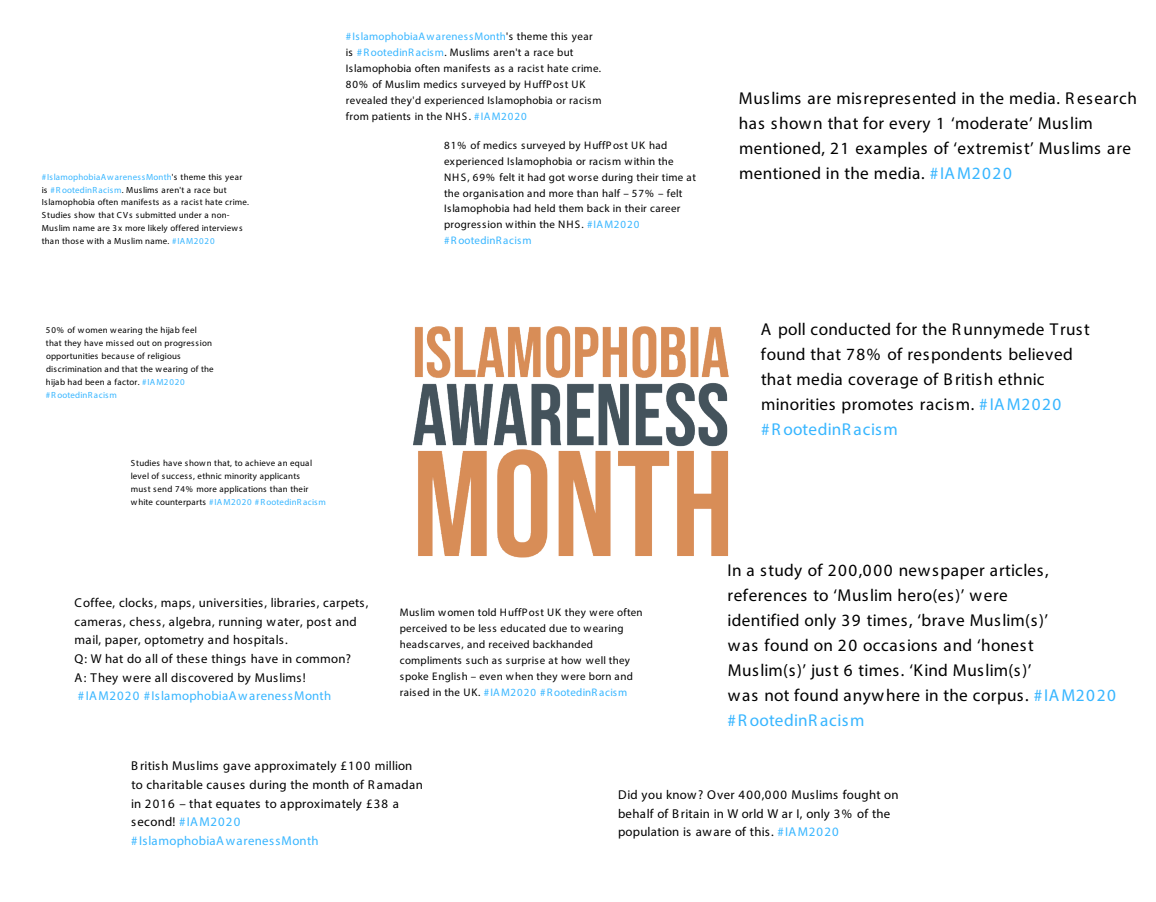
<style>
.page{position:relative;width:1156px;height:902px;background:#fff}
.page>*{position:absolute;margin:0;border:0;box-sizing:border-box;transform-origin:0 0}
.t1{font:17.2px/25px "Myriad Pro";letter-spacing:.025em;color:#000}
.t2{font:12.8px/18.7px "Myriad Pro";letter-spacing:.025em;color:#000}
.t3{font:12.8px "Myriad Pro";letter-spacing:.03em;color:#38b6ff}
.t4{font:11px/16px "Myriad Pro";letter-spacing:.03em;color:#000}
.t5{font:8.9px/13px "Myriad Pro";letter-spacing:.02em;color:#000}
.s1{color:#38b6ff}
</style>
<div class="page">
<img style="left:413px;top:326px;width:316px;height:232px">
<p class="t5" style="left:42px;top:170px;width:209px"><span class="s1">#IslamophobiaAwarenessMonth</span>'s theme this year is <span class="s1">#R ootedinR acism</span>. Muslims aren't a race but Islamophobia often manifests as a racist hate crime.<br>Studies show that CVs submitted under a non-Muslim name are 3x more likely offered interviews than those with a Muslim name. <span class="s1">#IAM2020</span></p>
<p class="t4" style="left:346px;top:28px;width:257px"><span class="s1">#IslamophobiaAwarenessMonth</span>'s theme this year is <span class="s1">#R ootedinR acism</span>. Muslims aren't a race but Islamophobia often manifests as a racist hate crime.<br>80% of Muslim medics surveyed by HuffPost UK revealed they'd experienced Islamophobia or racism from patients in the NHS. <span class="s1">#IAM2020</span></p>
<p class="t4" style="left:444px;top:137px;width:253px">81% of medics surveyed by HuffPost UK had experienced Islamophobia or racism within the NHS, 69% felt it had got worse during their time at the organisation and more than half – 57% – felt Islamophobia had held them back in their career progression within the NHS. <span class="s1">#IAM2020<br>#R ootedinR acism</span></p>
<p class="t5" style="left:46px;top:323px;width:169px">50% of women wearing the hijab feel that they have missed out on progression opportunities because of religious discrimination and that the wearing of the hijab had been a factor. <span class="s1">#IAM2020<br>#R ootedinR acism</span></p>
<p class="t5" style="left:131px;top:456px;width:197px">Studies have shown that, to achieve an equal level of success, ethnic minority applicants<br>must send 74% more applications than their white counterparts <span class="s1">#IAM2020 #R ootedinR acism</span></p>
<p class="t2" style="left:74px;top:593px;width:295px">Coffee, clocks, maps, universities, libraries, carpets, cameras, chess, algebra, running water, post and mail, paper, optometry and hospitals.<br>Q: W hat do all of these things have in common?<br>A: They were all discovered by Muslims!</p>
<p class="t3" style="left:78px;top:688px;width:255px">#IAM2020 #IslamophobiaAwarenessMonth</p>
<p class="t4" style="left:400px;top:604px;width:244px">Muslim women told HuffPost UK they were often perceived to be less educated due to wearing headscarves, and received backhanded compliments such as surprise at how well they spoke English – even when they were born and raised in the UK. <span class="s1">#IAM2020 #RootedinRacism</span></p>
<h1 class="t1" style="left:739px;top:85px;width:399px">Muslims are misrepresented in the media. R esearch has shown that for every 1 ‘moderate’ Muslim mentioned, 21 examples of ‘extremist’ Muslims are mentioned in the media. <span class="s1">#IAM2020</span></h1>
<h1 class="t1" style="left:761px;top:316px;width:330px">A poll conducted for the R unnymede Trust found that 78% of respondents believed that media coverage of British ethnic minorities promotes racism. <span class="s1">#IAM2020<br>#R ootedinR acism</span></h1>
<p class="t1" style="left:727px;top:557px;width:390px">In a study of 200,000 newspaper articles, references to ‘Muslim hero(es)’ were<br>identified only 39 times, ‘brave Muslim(s)’<br>was found on 20 occasions and ‘honest Muslim(s)’ just 6 times. ‘Kind Muslim(s)’<br>was not found anywhere in the corpus. <span class="s1">#IAM2020 #R ootedinR acism</span></p>
<p class="t2" style="left:131px;top:756px;width:293px">British Muslims gave approximately £100 million to charitable causes during the month of R amadan in 2016 – that equates to approximately £38 a second! <span class="s1">#IAM2020 #IslamophobiaAwarenessMonth</span></p>
<p class="t2" style="left:618px;top:785px;width:282px">Did you know? Over 400,000 Muslims fought on behalf of Britain in W orld W ar I, only 3% of the population is aware of this. <span class="s1">#IAM2020</span></p>
</div>
